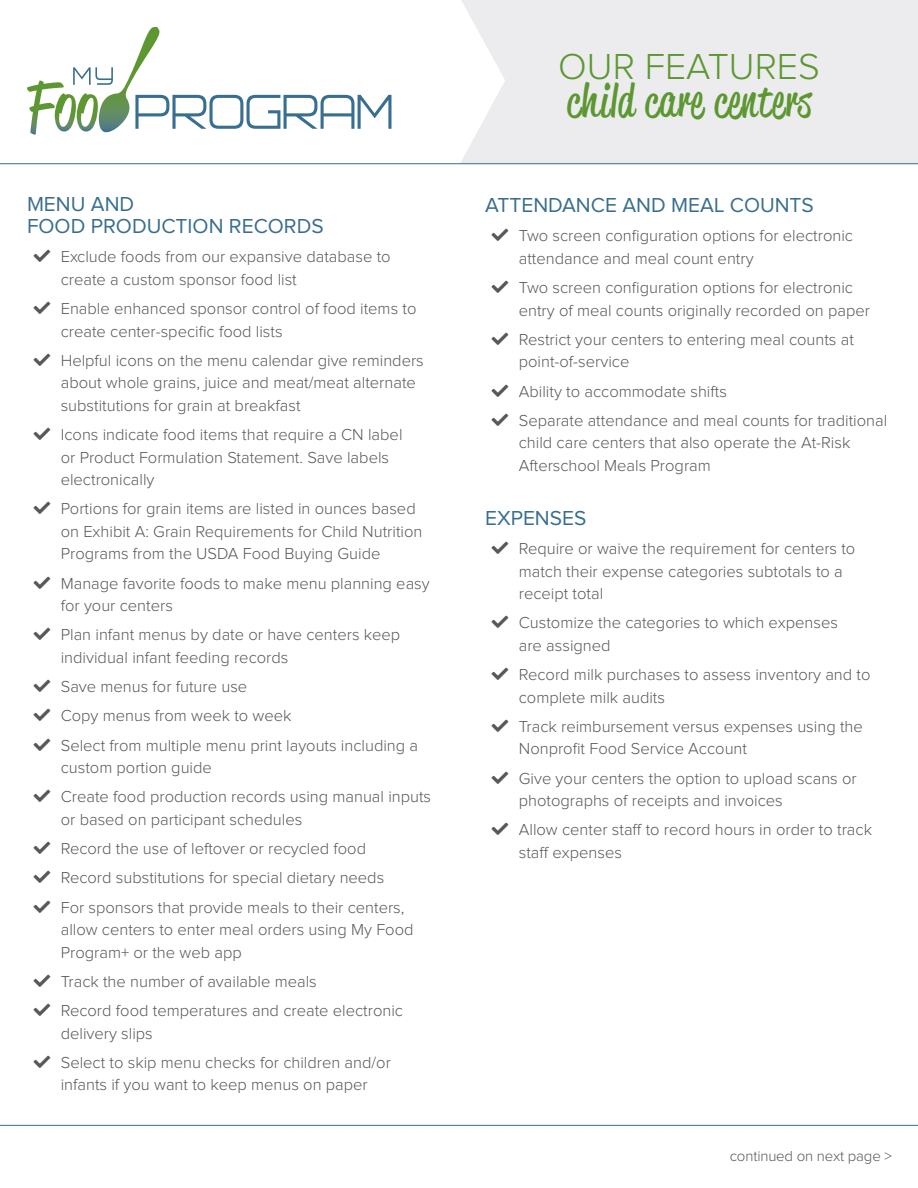
<style>
.page{position:relative;width:918px;height:1188px;background:#fff}
.page>*{position:absolute;margin:0;border:0;box-sizing:border-box;transform-origin:0 0}
.t1{font:45px "Reklame Script Regular DEMO";letter-spacing:.025em;color:#5c9731}
.t2{font:300 37.5px "Proxima Nova";color:#5c9731}
.t3{font:21px/22.5px "Proxima Nova";color:#386e8f}
.t4{font:300 16.5px/22.5px "Proxima Nova";color:#57585a}
.t5{font:300 15px "Proxima Nova";letter-spacing:-.01em;color:#57585a}
</style>
<div class="page">
<div style="left:0;top:0;width:918px;height:163px;background:#ececee"></div>
<svg style="left:0;top:0;width:505px;height:163px;background:#fdfdfd"></svg>
<svg style="left:27px;top:27px;width:364px;height:108px;background:#e6edea"></svg>
<hr style="left:0;top:163px;width:918px;height:1px;background:#386e8f">
<hr style="left:0;top:1125px;width:918px;height:1px;background:#386e8f">
<p class="t3" style="left:27px;top:193px;width:298px">MENU AND<br>FOOD PRODUCTION RECORDS</p>
<p class="t4" style="left:61px;top:246px;width:331px">Exclude foods from our expansive database to create a custom sponsor food list</p>
<p class="t4" style="left:61px;top:298px;width:357px">Enable enhanced sponsor control of food items to create center-specific food lists</p>
<p class="t4" style="left:61px;top:350px;width:365px">Helpful icons on the menu calendar give reminders about whole grains, juice and meat/meat alternate substitutions for grain at breakfast</p>
<p class="t4" style="left:61px;top:424px;width:343px">Icons indicate food items that require a CN label or Product Formulation Statement. Save labels electronically</p>
<p class="t4" style="left:61px;top:498px;width:363px">Portions for grain items are listed in ounces based on Exhibit A: Grain Requirements for Child Nutrition<br>Programs from the USDA Food Buying Guide</p>
<p class="t4" style="left:61px;top:573px;width:371px">Manage favorite foods to make menu planning easy for your centers</p>
<p class="t4" style="left:61px;top:624px;width:341px">Plan infant menus by date or have centers keep individual infant feeding records</p>
<p class="t4" style="left:61px;top:676px;width:188px">Save menus for future use</p>
<p class="t4" style="left:61px;top:705px;width:232px">Copy menus from week to week</p>
<p class="t4" style="left:61px;top:735px;width:359px">Select from multiple menu print layouts including a custom portion guide</p>
<p class="t4" style="left:61px;top:786px;width:372px">Create food production records using manual inputs or based on participant schedules</p>
<p class="t4" style="left:61px;top:838px;width:307px">Record the use of leftover or recycled food</p>
<p class="t4" style="left:61px;top:867px;width:325px">Record substitutions for special dietary needs</p>
<p class="t4" style="left:61px;top:897px;width:354px">For sponsors that provide meals to their centers, allow centers to enter meal orders using My Food<br>Program+ or the web app</p>
<p class="t4" style="left:61px;top:971px;width:258px">Track the number of available meals</p>
<p class="t4" style="left:61px;top:1000px;width:344px">Record food temperatures and create electronic delivery slips</p>
<p class="t4" style="left:61px;top:1052px;width:332px">Select to skip menu checks for children and/or infants if you want to keep menus on paper</p>
<p class="t2" style="left:558px;top:49px;width:263px">OUR FEATURES</p>
<p class="t1" style="left:567px;top:82px;width:246px">child care centers</p>
<p class="t3" style="left:485px;top:195px;width:330px">ATTENDANCE AND MEAL COUNTS</p>
<p class="t4" style="left:519px;top:225px;width:336px">Two screen configuration options for electronic attendance and meal count entry</p>
<p class="t4" style="left:519px;top:277px;width:353px">Two screen configuration options for electronic entry of meal counts originally recorded on paper</p>
<p class="t4" style="left:519px;top:329px;width:337px">Restrict your centers to entering meal counts at point-of-service</p>
<p class="t4" style="left:519px;top:381px;width:210px">Ability to accommodate shifts</p>
<p class="t4" style="left:519px;top:410px;width:370px">Separate attendance and meal counts for traditional child care centers that also operate the At-Risk<br>Afterschool Meals Program</p>
<p class="t3" style="left:485px;top:508px;width:103px">EXPENSES</p>
<p class="t4" style="left:519px;top:538px;width:338px">Require or waive the requirement for centers to match their expense categories subtotals to a receipt total</p>
<p class="t4" style="left:519px;top:612px;width:321px">Customize the categories to which expenses are assigned</p>
<p class="t4" style="left:519px;top:664px;width:353px">Record milk purchases to assess inventory and to complete milk audits</p>
<p class="t4" style="left:519px;top:716px;width:345px">Track reimbursement versus expenses using the<br>Nonprofit Food Service Account</p>
<p class="t4" style="left:519px;top:768px;width:339px">Give your centers the option to upload scans or photographs of receipts and invoices</p>
<p class="t4" style="left:519px;top:819px;width:355px">Allow center staff to record hours in order to track staff expenses</p>
<p class="t5" style="left:730px;top:1149px;width:164px">continued on next page &gt;</p>
</div>
